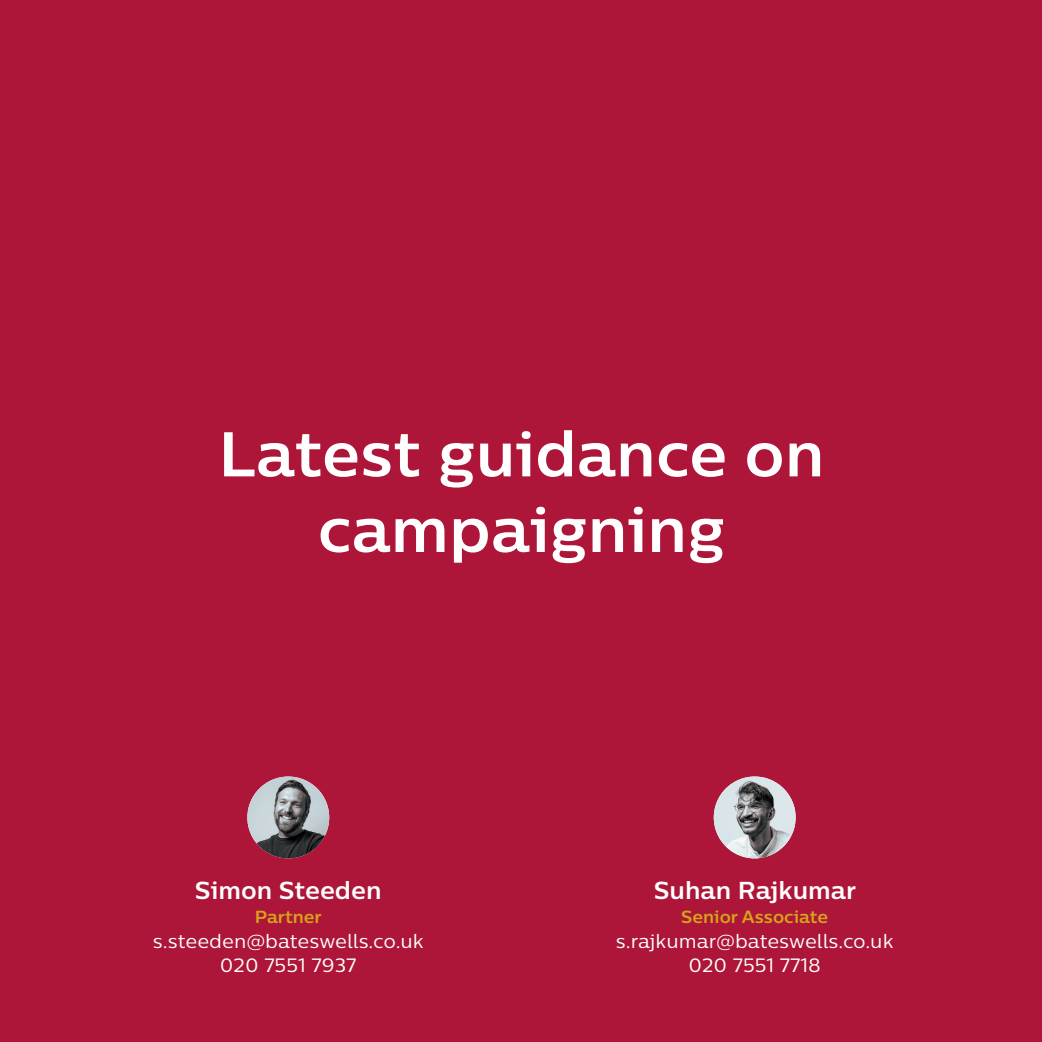
<style>
.page{position:relative;width:1042px;height:1042px;background:#ad1639}
.page>*{position:absolute;margin:0;border:0;box-sizing:border-box;transform-origin:0 0}
.t1{font:700 63px/75.6px "Centrale Sans";color:#fff;text-align:center}
.t2{font:700 24.5px "Centrale Sans";color:#fff}
.t3{font:19.25px/24.5px "Centrale Sans";color:#fff;text-align:center}
.t4{font:700 17.5px "Centrale Sans";color:#d5a41b}
</style>
<div class="page">
<img style="left:247px;top:776px;width:82px;height:82px;border-radius:41px">
<img style="left:714px;top:776px;width:81px;height:82px;border-radius:41px">
<h1 class="t1" style="left:218px;top:415px;width:608px">Latest guidance on campaigning</h1>
<h1 class="t1" style="left:324px;top:483px;width:397px">Introduction</h1>
<p class="t2" style="left:195px;top:874px;width:188px">Simon Steeden</p>
<p class="t4" style="left:255px;top:905px;width:68px">Partner</p>
<p class="t3" style="left:153px;top:928px;width:272px">s.steeden@bateswells.co.uk<br>020 7551 7937</p>
<p class="t2" style="left:206px;top:874px;width:166px">Thea Longley</p>
<p class="t3" style="left:322px;top:928px;width:98px;text-align:left;text-indent:-164px">t.longley@bateswel s.co.uk<br>782</p>
<p class="t2" style="left:654px;top:874px;width:204px">Suhan Rajkumar</p>
<p class="t4" style="left:681px;top:905px;width:148px">Senior Associate</p>
<p class="t3" style="left:616px;top:928px;width:279px">s.rajkumar@bateswells.co.uk<br>020 7551 7718</p>
<p class="t2" style="left:658px;top:874px;width:195px">Sung-Hyui Park</p>
<p class="t3" style="left:631px;top:928px;width:249px">sh.park@bateswells.co.uk<br>020 7551 7900</p>
</div>
